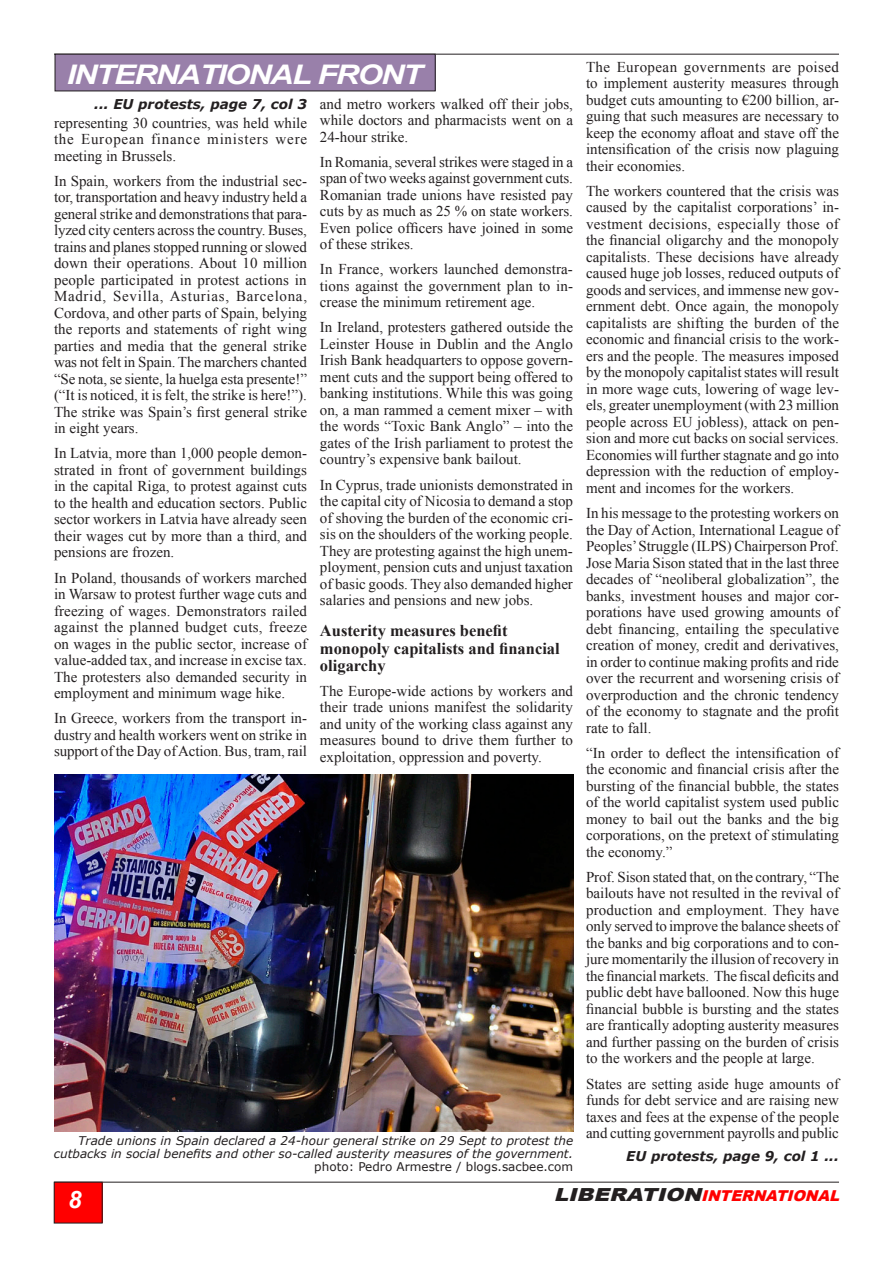
<style>
.page{position:relative;width:893px;height:1263px;background:#fff}
.page>*{position:absolute;margin:0;border:0;box-sizing:border-box;transform-origin:0 0}
.t1{font:italic 700 27px "Arial";letter-spacing:-.05em;color:#fff;scale:1.2 1}
.t2{font:italic 700 24px "Arial";color:#fff}
.t3{font:700 16.5px/17.2px "Times New Roman";color:#231f20}
.t4{font:15px/16.5px "Times New Roman";color:#231f20;text-align:justify}
.t5{font:italic 900 15px "Arial";color:#f00}
.t6{font:italic 700 13.5px "Verdana";color:#231f20}
.t7{font:italic 12px/12.8px "Verdana";color:#231f20;text-align:right}
.t8{font:12px "Verdana";color:#231f20}
.s1{font-size:18px;color:#231f20}
</style>
<div class="page">
<hr style="left:54px;top:54px;width:785px;height:1px;background:#231f20">
<hr style="left:54px;top:1182px;width:785px;height:1px;background:#231f20">
<div style="left:54px;top:1182px;width:48px;height:41px;background:#f00"></div>
<div style="left:55px;top:54px;width:380px;height:37px;background:#9980aa"></div>
<div style="left:55px;top:54px;width:380px;height:37px;border:1px solid #231f20"></div>
<img style="left:54px;top:774px;width:519px;height:357px">
<h1 class="t1" style="left:67px;top:57px;width:298px">INTERNATIONAL FRONT</h1>
<p class="t4" style="left:54px;top:114px;width:255px">representing 30 countries, was held while the European finance ministers were meeting in Brussels.</p>
<p class="t4" style="left:54px;top:172px;width:255px">In Spain, workers from the industrial sec&shy;tor, transportation and heavy industry held a general strike and demonstrations that para&shy;lyzed city centers across the country. Buses, trains and planes stopped running or slowed down their operations. About 10 million people participated in protest actions in Madrid, Sevilla, Asturias, Barcelona, Cordova, and other parts of Spain, belying the reports and statements of right wing parties and media that the general strike was not felt in Spain. The marchers chanted “Se nota, se siente, la huelga esta presente!” (“It is noticed, it is felt, the strike is here!”).<br>The strike was Spain’s first general strike in eight years.</p>
<p class="t4" style="left:54px;top:445px;width:255px">In Latvia, more than 1,000 people demon&shy;strated in front of government buildings in the capital Riga, to protest against cuts to the health and education sectors. Public sector workers in Latvia have already seen their wages cut by more than a third, and pensions are frozen.</p>
<p class="t4" style="left:54px;top:569px;width:255px">In Poland, thousands of workers marched in Warsaw to protest further wage cuts and freezing of wages. Demonstrators railed against the planned budget cuts, freeze on wages in the public sector, increase of value-added tax, and increase in excise tax.<br>The protesters also demanded security in employment and minimum wage hike.</p>
<p class="t4" style="left:54px;top:710px;width:255px">In Greece, workers from the transport in&shy;dustry and health workers went on strike in support of the Day of Action. Bus, tram, rail</p>
<p class="t4" style="left:320px;top:95px;width:254px">and metro workers walked off their jobs, while doctors and pharmacists went on a 24-hour strike.</p>
<p class="t4" style="left:320px;top:153px;width:255px">In Romania, several strikes were staged in a span of two weeks against government cuts.<br>Romanian trade unions have resisted pay cuts by as much as 25 % on state workers.<br>Even police officers have joined in some of these strikes.</p>
<p class="t4" style="left:320px;top:261px;width:255px">In France, workers launched demonstra&shy;tions against the government plan to in&shy;crease the minimum retirement age.</p>
<p class="t4" style="left:320px;top:319px;width:255px">In Ireland, protesters gathered outside the Leinster House in Dublin and the Anglo Irish Bank headquarters to oppose govern&shy;ment cuts and the support being offered to banking institutions. While this was going on, a man rammed a cement mixer – with the words “Toxic Bank Anglo” – into the gates of the Irish parliament to protest the country’s expensive bank bailout.</p>
<p class="t4" style="left:320px;top:476px;width:255px">In Cyprus, trade unionists demonstrated in the capital city of Nicosia to demand a stop of shoving the burden of the economic cri&shy;sis on the shoulders of the working people.<br>They are protesting against the high unem&shy;ployment, pension cuts and unjust taxation of basic goods. They also demanded higher salaries and pensions and new jobs.</p>
<p class="t3" style="left:320px;top:622px;width:241px">Austerity measures benefit monopoly capitalists and financial oligarchy</p>
<p class="t4" style="left:320px;top:682px;width:255px">The Europe-wide actions by workers and their trade unions manifest the solidarity and unity of the working class against any measures bound to drive them further to exploitation, oppression and poverty.</p>
<p class="t6" style="left:94px;top:95px;width:214px">... EU protests, page 7, col 3</p>
<p class="t7" style="left:54px;top:1135px;width:521px">Trade unions in Spain declared a 24-hour general strike on 29 Sept to protest the cutbacks in social benefits and other so-called austerity measures of the government.</p>
<p class="t8" style="left:314px;top:1159px;width:260px">photo: Pedro Armestre / blogs.sacbee.com</p>
<p class="t4" style="left:586px;top:58px;width:255px">The European governments are poised to implement austerity measures through budget cuts amounting to €200 billion, ar&shy;guing that such measures are necessary to keep the economy afloat and stave off the intensification of the crisis now plaguing their economies.</p>
<p class="t4" style="left:586px;top:182px;width:255px">The workers countered that the crisis was caused by the capitalist corporations’ in&shy;vestment decisions, especially those of the financial oligarchy and the monopoly capitalists. These decisions have already caused huge job losses, reduced outputs of goods and services, and immense new gov&shy;ernment debt. Once again, the monopoly capitalists are shifting the burden of the economic and financial crisis to the work&shy;ers and the people. The measures imposed by the monopoly capitalist states will result in more wage cuts, lowering of wage lev&shy;els, greater unemployment (with 23 million people across EU jobless), attack on pen&shy;sion and more cut backs on social services.<br>Economies will further stagnate and go into depression with the reduction of employ&shy;ment and incomes for the workers.</p>
<p class="t4" style="left:586px;top:505px;width:255px">In his message to the protesting workers on the Day of Action, International League of Peoples’ Struggle (ILPS) Chairperson Prof.<br>Jose Maria Sison stated that in the last three decades of “neoliberal globalization”, the banks, investment houses and major cor&shy;porations have used growing amounts of debt financing, entailing the speculative creation of money, credit and derivatives, in order to continue making profits and ride over the recurrent and worsening crisis of overproduction and the chronic tendency of the economy to stagnate and the profit rate to fall.</p>
<p class="t4" style="left:586px;top:744px;width:254px">“In order to deflect the intensification of the economic and financial crisis after the bursting of the financial bubble, the states of the world capitalist system used public money to bail out the banks and the big corporations, on the pretext of stimulating the economy.”</p>
<p class="t4" style="left:586px;top:868px;width:255px">Prof. Sison stated that, on the contrary, “The bailouts have not resulted in the revival of production and employment. They have only served to improve the balance sheets of the banks and big corporations and to con&shy;jure momentarily the illusion of recovery in the financial markets. The fiscal deficits and public debt have ballooned. Now this huge financial bubble is bursting and the states are frantically adopting austerity measures and further passing on the burden of crisis to the workers and the people at large.</p>
<p class="t4" style="left:586px;top:1075px;width:255px">States are setting aside huge amounts of funds for debt service and are raising new taxes and fees at the expense of the people and cutting government payrolls and public</p>
<p class="t6" style="left:626px;top:1147px;width:214px">EU protests, page 9, col 1 ...</p>
<h2 class="t2" style="left:68px;top:1184px;width:15px">8</h2>
<p class="t5" style="left:554px;top:1185px;width:292px"><span class="s1">LIBERATION</span>INTERNATIONAL</p>
</div>
